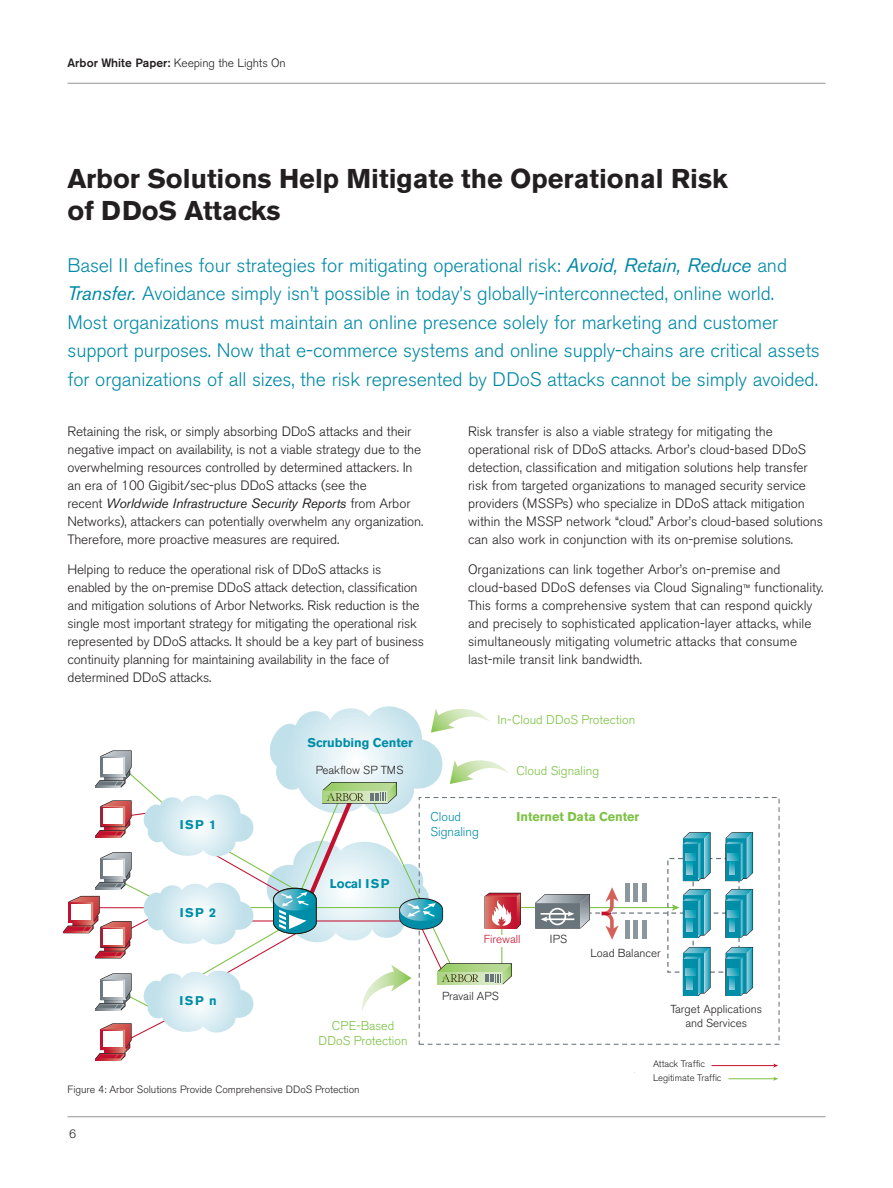
<style>
.page{position:relative;width:893px;height:1188px;background:#fff}
.page>*{position:absolute;margin:0;border:0;box-sizing:border-box;transform-origin:0 0}
.t1{font:700 27px/31.5px "Akzidenz Grotesk BE";color:#231f20}
.t2{font:300 19.5px/28.5px "Akzidenz Grotesk BE";letter-spacing:-.005em;color:#0089a5}
.t3{font:300 13.5px/18px "Akzidenz Grotesk BE";letter-spacing:-.01em;color:#231f20}
.t4{font:300 12.6px/15.1px "Akzidenz Grotesk BE";color:#7bc142;text-align:center}
.t5{font:700 12.6px "Akzidenz Grotesk BE";color:#008da8}
.t6{font:700 12.6px "Akzidenz Grotesk BE";color:#7bc142}
.t7{font:300 12.6px/15.1px "Akzidenz Grotesk BE";color:#008da8}
.t8{font:300 12px "Akzidenz Grotesk BE";letter-spacing:-.01em;color:#231f20}
.t9{font:300 11.55px/14.7px "Akzidenz Grotesk BE";color:#231f20;text-align:center}
.t10{font:300 11.55px "Akzidenz Grotesk BE";color:#c3102f}
.t11{font:300 10.5px "Akzidenz Grotesk BE";letter-spacing:-.005em;color:#231f20}
.t12{font:300 9.45px/13.8px "Akzidenz Grotesk BE";color:#231f20}
.s1{font-weight:500}
.s2{font-weight:400;font-style:italic}
.s3{font-size:10.5px}
</style>
<div class="page">
<div style="left:667px;top:858px;width:30px;height:115px;border:1px dashed #6a747b"></div>
<svg style="left:682px;top:946px;width:29px;height:50px"></svg>
<svg style="left:725px;top:946px;width:29px;height:50px"></svg>
<svg style="left:535px;top:832px;width:219px;height:108px"></svg>
<div style="left:549px;top:908px;width:17px;height:17px;border:2px solid #fff;border-radius:50%"></div>
<svg style="left:63px;top:706px;width:459px;height:355px"></svg>
<hr style="left:712px;top:1065px;width:63px;height:1px;background:#c3102f">
<svg style="left:773px;top:1064px;width:5px;height:4px"></svg>
<hr style="left:728px;top:1078px;width:47px;height:1px;background:#7bc142">
<svg style="left:773px;top:1077px;width:5px;height:4px"></svg>
<hr style="left:68px;top:83px;width:757px;height:1px;background:#939598">
<hr style="left:68px;top:1116px;width:757px;height:1px;background:#939598">
<p class="t8" style="left:68px;top:58px;width:220px"><span class="s1">Arbor White Paper:</span> Keeping the Lights On</p>
<h1 class="t1" style="left:67px;top:165px;width:662px">Arbor Solutions Help Mitigate the Operational Risk of DDoS Attacks</h1>
<p class="t2" style="left:67px;top:252px;width:754px">Basel II defines four strategies for mitigating operational risk: <span class="s2">Avoid, Retain, Reduce</span> and <span class="s2">Transfer.</span> Avoidance simply isn’t possible in today’s globally-interconnected, online world.<br>Most organizations must maintain an online presence solely for marketing and customer support purposes. Now that e-commerce systems and online supply-chains are critical assets for organizations of all sizes, the risk represented by DDoS attacks cannot be simply avoided.</p>
<p class="t3" style="left:68px;top:423px;width:357px">Retaining the risk, or simply absorbing DDoS attacks and their negative impact on availability, is not a viable strategy due to the overwhelming resources controlled by determined attackers. In an era of 100 Gigibit/sec-plus DDoS attacks (see the<br>recent <span class="s2">Worldwide Infrastructure Security Reports</span> from Arbor Networks), attackers can potentially overwhelm any organization.<br>Therefore, more proactive measures are required.</p>
<p class="t3" style="left:68px;top:561px;width:358px">Helping to reduce the operational risk of DDoS attacks is enabled by the on-premise DDoS attack detection, classification and mitigation solutions of Arbor Networks. Risk reduction is the single most important strategy for mitigating the operational risk represented by DDoS attacks. It should be a key part of business continuity planning for maintaining availability in the face of determined DDoS attacks.</p>
<p class="t5" style="left:307px;top:737px;width:107px">Scrubbing Center</p>
<p class="t9" style="left:316px;top:764px;width:89px">Peakflow SP TMS</p>
<p class="t3" style="left:468px;top:423px;width:356px">Risk transfer is also a viable strategy for mitigating the operational risk of DDoS attacks. Arbor’s cloud-based DDoS detection, classification and mitigation solutions help transfer risk from targeted organizations to managed security service providers (MSSPs) who specialize in DDoS attack mitigation within the MSSP network “cloud.” Arbor’s cloud-based solutions can also work in conjunction with its on-premise solutions.</p>
<p class="t3" style="left:468px;top:561px;width:357px">Organizations can link together Arbor’s on-premise and cloud-based DDoS defenses via Cloud Signaling<span class="s3">™</span> functionality.<br>This forms a comprehensive system that can respond quickly and precisely to sophisticated application-layer attacks, while simultaneously mitigating volumetric attacks that consume last-mile transit link bandwidth.</p>
<p class="t4" style="left:498px;top:713px;width:139px">In-Cloud DDoS Protection</p>
<p class="t4" style="left:517px;top:764px;width:84px">Cloud Signaling</p>
<p class="t5" style="left:180px;top:820px;width:38px">ISP 1</p>
<p class="t5" style="left:180px;top:908px;width:38px">ISP 2</p>
<p class="t5" style="left:180px;top:996px;width:39px">ISP n</p>
<p class="t5" style="left:330px;top:878px;width:61px">Local ISP</p>
<p class="t4" style="left:319px;top:1019px;width:91px">CPE-Based<br>DDoS Protection</p>
<p class="t11" style="left:68px;top:1085px;width:294px">Figure 4: Arbor Solutions Provide Comprehensive DDoS Protection</p>
<p class="t8" style="left:69px;top:1129px;width:8px">6</p>
<p class="t7" style="left:430px;top:810px;width:50px">Cloud<br>Signaling</p>
<p class="t6" style="left:517px;top:811px;width:124px">Internet Data Center</p>
<p class="t10" style="left:484px;top:934px;width:39px">Firewall</p>
<p class="t9" style="left:442px;top:990px;width:58px">Pravail APS</p>
<p class="t9" style="left:550px;top:932px;width:19px">IPS</p>
<p class="t9" style="left:591px;top:947px;width:72px">Load Balancer</p>
<p class="t9" style="left:670px;top:1002px;width:93px">Target Applications and Services</p>
<p class="t12" style="left:653px;top:1058px;width:70px">Attack Traffic<br>Legitimate Traffic</p>
<p class="t9" style="left:656px;top:1070px;width:32px">kT ff</p>
</div>
